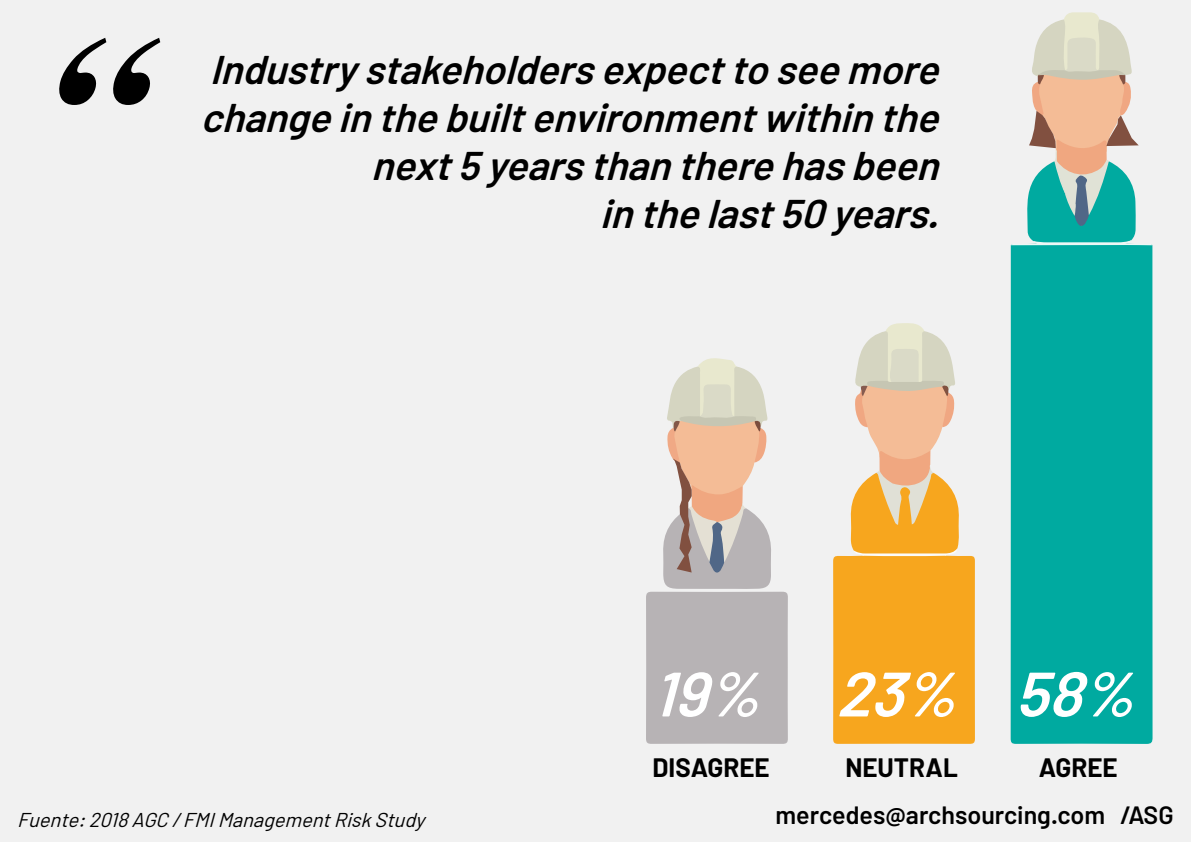
<style>
.page{position:relative;width:1191px;height:842px;background:#f1f1f1}
.page>*{position:absolute;margin:0;border:0;box-sizing:border-box;transform-origin:0 0}
.t1{font:italic 700 200px "Times";color:#000}
.t2{font:italic 600 62.6px "Barlow";color:#fff}
.t3{font:italic 600 40px/48px "Barlow";color:#000;text-align:right}
.t4{font:700 26px "Barlow";color:#000}
.t5{font:600 25px "Barlow";color:#000}
.t6{font:italic 20px "Barlow";color:#000}
</style>
<div class="page">
<div style="left:1010px;top:245px;width:142px;height:499px;background:#00aaa0"></div>
<svg style="left:833px;top:323px;width:142px;height:421px"></svg>
<svg style="left:1011px;top:12px;width:141px;height:233px"></svg>
<svg style="left:646px;top:358px;width:142px;height:386px"></svg>
<div style="left:659px;top:653px;width:117px;height:87px;background:#b7b3b5"></div>
<div style="left:842px;top:588px;width:120px;height:88px;background:#f7a61e"></div>
<div style="left:1023px;top:293px;width:115px;height:85px;background:#00aaa0"></div>
<h1 class="t1" style="left:29px;top:-83px;width:193px">“</h1>
<p class="t3" style="left:200px;top:45px;width:752px">Industrystakeholdersexpecttoseemore changeinthebuiltenvironmentwithinthe next5yearsthantherehasbeen inthelast50years.</p>
<h2 class="t2" style="left:652px;top:655px;width:503px">19% 23% 58%</h2>
<p class="t4" style="left:652px;top:751px;width:119px">DISAGREE</p>
<p class="t4" style="left:845px;top:751px;width:114px">NEUTRAL</p>
<p class="t4" style="left:1038px;top:751px;width:81px">AGREE</p>
<p class="t6" style="left:17px;top:807px;width:415px">Fuente:2018AGC /FMIManagementRiskStudy</p>
<p class="t5" style="left:775px;top:799px;width:399px">mercedes@archsourcing.com /ASG</p>
</div>
